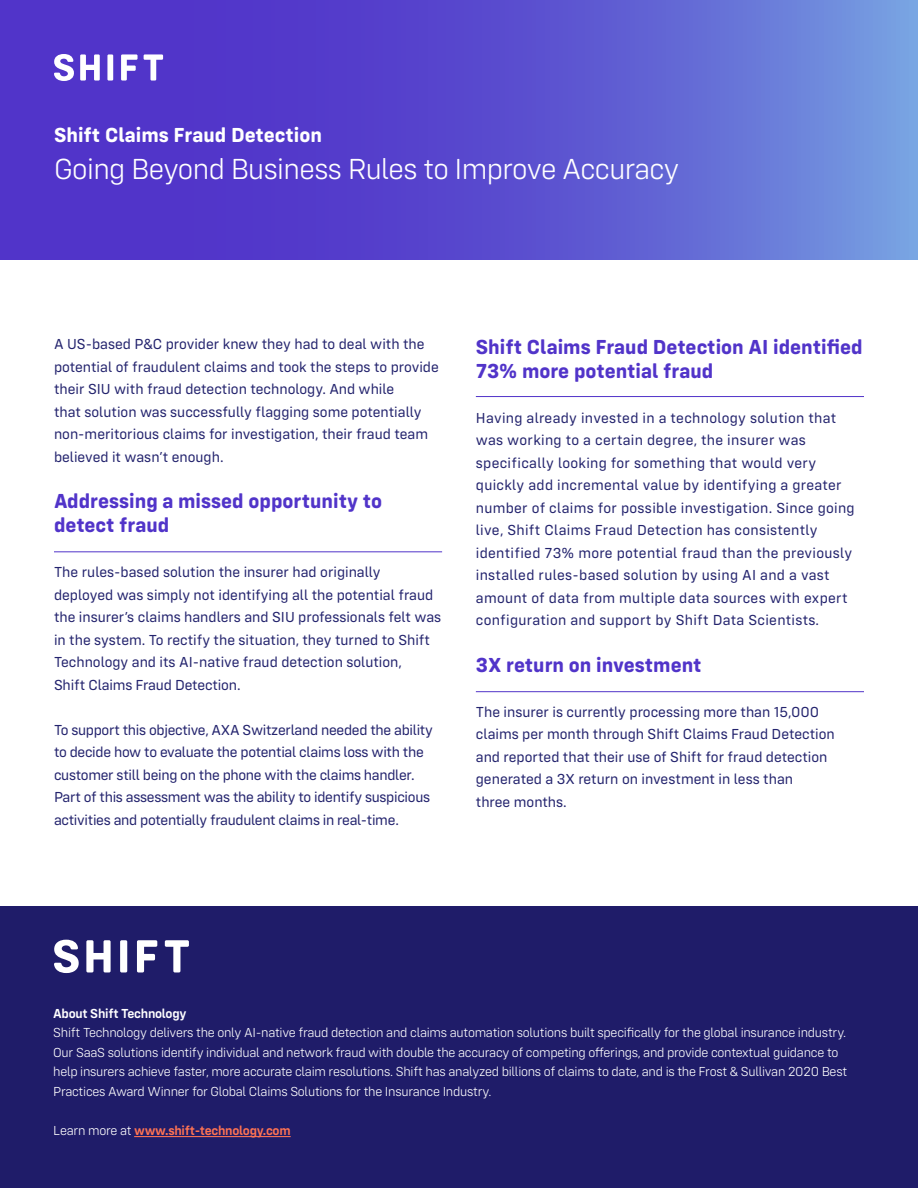
<style>
.page{position:relative;width:918px;height:1188px;background:#fff}
.page>*{position:absolute;margin:0;border:0;box-sizing:border-box;transform-origin:0 0}
.t1{font:300 30px "Config Rounded";letter-spacing:-.02em;color:#fff}
.t2{font:700 21px/24px "Config Rounded";color:#5134c9}
.t3{font:700 21px "Config Rounded";color:#fff}
.t4{font:15px/22.5px "Config Rounded";color:#24246e}
.t5{font:15px/22.5px "Config Rounded";letter-spacing:.02em;color:#24246e}
.t6{font:15px/22.5px "Config Rounded";letter-spacing:-.02em;color:#24246e}
.t7{font:300 13.5px/19.5px "Config Rounded";letter-spacing:-.02em;color:#fff}
.t8{font:600 13.5px "Config Rounded";letter-spacing:-.02em;color:#ff7353}
.t9{font:600 13.5px "Config Rounded";letter-spacing:-.02em;color:#fff}
.s1{font-weight:300;color:#fff}
</style>
<div class="page">
<svg style="left:0;top:0;width:918px;height:260px;background:#5c54d0"></svg>
<svg style="left:54px;top:54px;width:109px;height:27px"></svg>
<hr style="left:54px;top:552px;width:388px;height:1px;background:#5134c9">
<hr style="left:476px;top:396px;width:388px;height:1px;background:#5134c9">
<hr style="left:476px;top:691px;width:388px;height:1px;background:#5134c9">
<div style="left:0;top:906px;width:918px;height:282px;background:#1f1c69"></div>
<hr style="left:134px;top:1136px;width:157px;height:1px;background:#ff7353">
<svg style="left:54px;top:940px;width:135px;height:33px"></svg>
<h2 class="t3" style="left:54px;top:122px;width:269px">Shift Claims Fraud Detection</h2>
<h1 class="t1" style="left:54px;top:152px;width:627px">Going Beyond Business Rules to Improve Accuracy</h1>
<p class="t4" style="left:54px;top:333px;width:386px">A US-based P&amp;C provider knew they had to deal with the potential of fraudulent claims and took the steps to provide their SIU with fraud detection technology. And while<br>that solution was successfully flagging some potentially non-meritorious claims for investigation, their fraud team believed it wasn’t enough.</p>
<h2 class="t2" style="left:54px;top:489px;width:330px">Addressing a missed opportunity to detect fraud</h2>
<p class="t4" style="left:54px;top:561px;width:389px">The rules-based solution the insurer had originally deployed was simply not identifying all the potential fraud the insurer’s claims handlers and SIU professionals felt was in the system. To rectify the situation, they turned to Shift Technology and its AI-native fraud detection solution,<br>Shift Claims Fraud Detection.</p>
<p class="t6" style="left:54px;top:719px;width:380px">To support this objective, AXA Switzerland needed the ability to decide how to evaluate the potential claims loss with the customer still being on the phone with the claims handler.<br>Part of this assessment was the ability to identify suspicious activities and potentially fraudulent claims in real-time.</p>
<h2 class="t2" style="left:476px;top:334px;width:388px">Shift Claims Fraud Detection AI identified<br>73% more potential fraud</h2>
<p class="t5" style="left:476px;top:406px;width:380px">Having already invested in a technology solution that was working to a certain degree, the insurer was specifically looking for something that would very quickly add incremental value by identifying a greater number of claims for possible investigation. Since going live, Shift Claims Fraud Detection has consistently identified 73% more potential fraud than the previously installed rules-based solution by using AI and a vast amount of data from multiple data sources with expert configuration and support by Shift Data Scientists.</p>
<h2 class="t2" style="left:476px;top:652px;width:227px">3X return on investment</h2>
<p class="t4" style="left:476px;top:700px;width:360px">The insurer is currently processing more than 15,000 claims per month through Shift Claims Fraud Detection and reported that their use of Shift for fraud detection generated a 3X return on investment in less than<br>three months.</p>
<p class="t9" style="left:53px;top:1005px;width:135px">About Shift Technology</p>
<p class="t7" style="left:53px;top:1023px;width:796px">Shift Technology delivers the only AI-native fraud detection and claims automation solutions built specifically for the global insurance industry.<br>Our SaaS solutions identify individual and network fraud with double the accuracy of competing offerings, and provide contextual guidance to help insurers achieve faster, more accurate claim resolutions. Shift has analyzed billions of claims to date, and is the Frost &amp; Sullivan 2020 Best Practices Award Winner for Global Claims Solutions for the Insurance Industry.</p>
<p class="t8" style="left:53px;top:1122px;width:239px"><span class="s1">Learn more at</span> www.shift-technology.com</p>
</div>
